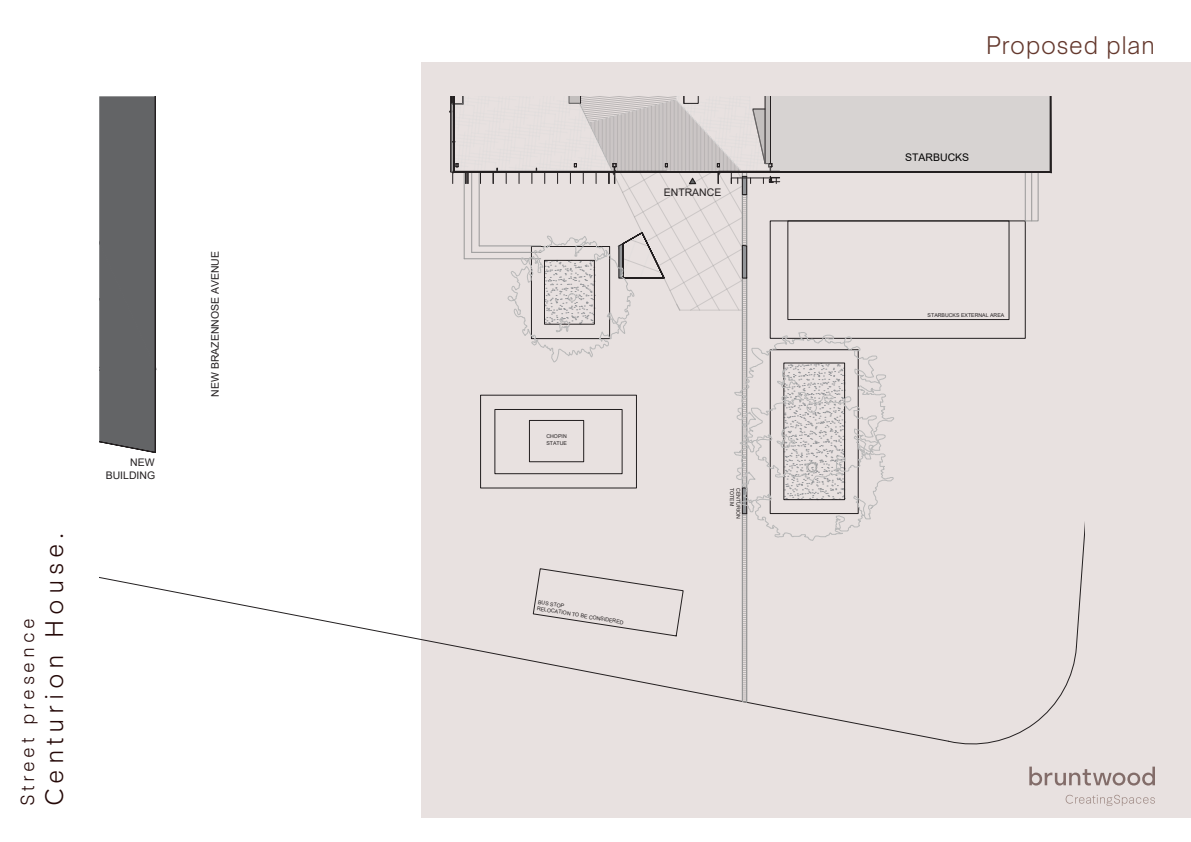
<style>
.page{position:relative;width:1191px;height:842px;background:#fff}
.page>*{position:absolute;margin:0;border:0;box-sizing:border-box;transform-origin:0 0}
.t1{font:300 24px "Synthese";letter-spacing:.2em;color:#240807}
.t2{font:300 24px "Synthese";color:#64382d}
.t3{font:300 18px "Synthese";letter-spacing:.2em;color:#240807}
.t4{font:10.5px/12.6px "Arial";color:#231f20;text-align:right}
.t5{font:10.5px "Arial";color:#000}
.t6{font:5.2px/6.3px "Arial";color:#231f20}
</style>
<div class="page">
<div style="left:422px;top:62px;width:769px;height:755px;background:#e8e1e0"></div>
<svg style="left:99px;top:520px;width:848px;height:222px"></svg>
<svg style="left:99px;top:96px;width:57px;height:357px;background:#646466"></svg>
<svg style="left:947px;top:172px;width:137px;height:573px"></svg>
<svg style="left:450px;top:96px;width:444px;height:607px"></svg>
<svg style="left:453px;top:96px;width:598px;height:77px"></svg>
<h1 class="t1" style="left:34px;top:806px;width:275px;rotate:-90deg">Centurion House.</h1>
<h2 class="t3" style="left:13px;top:806px;width:189px;rotate:-90deg">Street presence</h2>
<p class="t4" style="left:106px;top:456px;width:51px">NEW<br>BUILDING</p>
<p class="t4" style="left:209px;top:396px;width:147px;rotate:-90deg">NEW BRAZENNOSE AVENUE</p>
<p class="t4" style="left:664px;top:186px;width:59px">ENTRANCE</p>
<p class="t6" style="left:546px;top:433px;width:22px">CHOPIN<br>STATUE</p>
<p class="t6" style="left:538px;top:599px;width:89px;rotate:9deg">BUS STOP<br>RELOCATION TO BE CONSIDERED</p>
<p class="t6" style="left:735px;top:488px;width:20px;rotate:90deg">TOTEM</p>
<p class="t6" style="left:741px;top:488px;width:33px;rotate:90deg">CENTURION</p>
<p class="t2" style="left:986px;top:25px;width:171px">Proposed plan</p>
<p class="t5" style="left:905px;top:150px;width:65px">STARBUCKS</p>
<p class="t6" style="left:927px;top:312px;width:78px">STARBUCKS EXTERNAL AREA</p>
</div>
